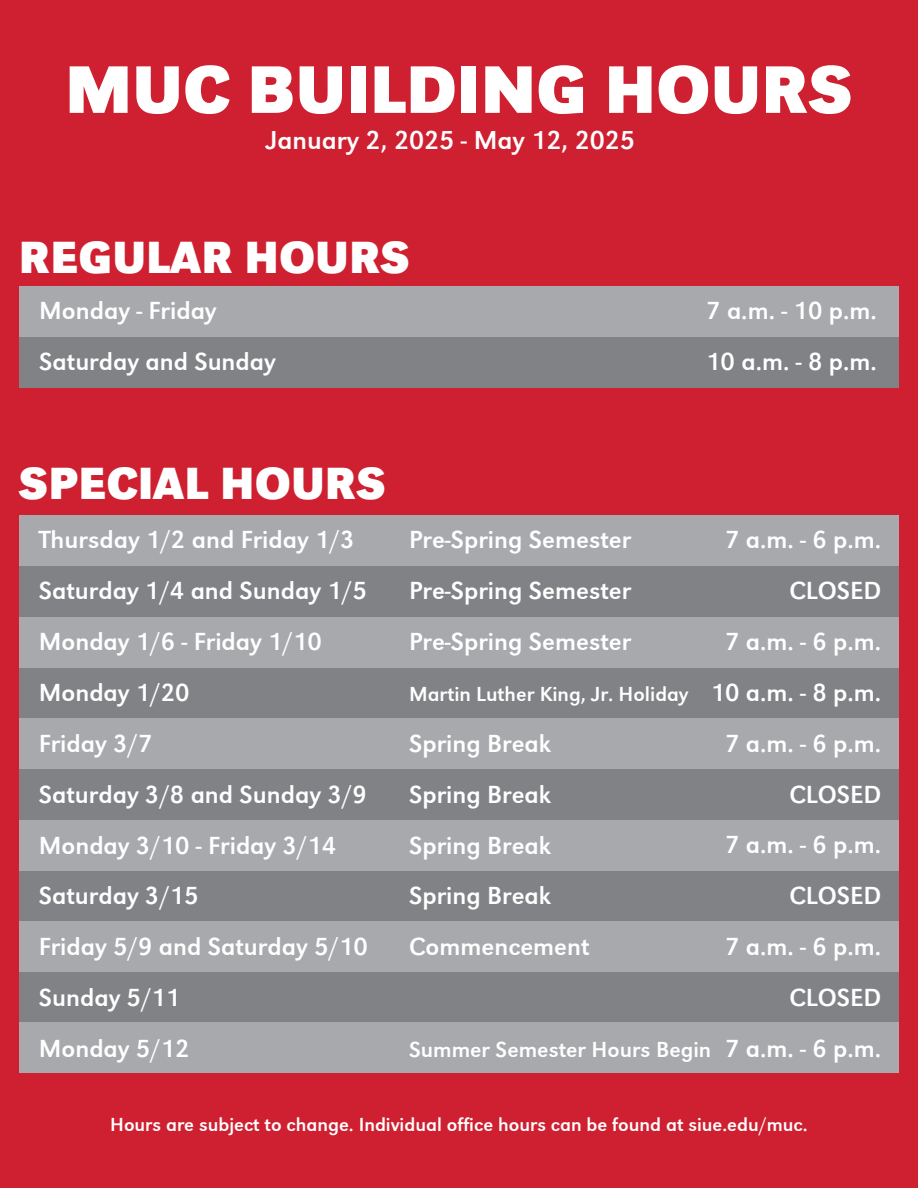
<style>
.page{position:relative;width:918px;height:1188px;background:#cf2031}
.page>*{position:absolute;margin:0;border:0;box-sizing:border-box;transform-origin:0 0}
.t1{font:69.75px "URW Grotesk Regular 4";color:#fff}
.t2{font:46.5px "URW Grotesk Regular 4";color:#fff}
.t3{font:26.7px "URW Grotesk Regular 2";color:#fff}
.t4{font:25.5px/50.8px "URW Grotesk Regular 2";color:#fff}
.t5{font:22.5px "URW Grotesk Regular 2";color:#fff}
.t6{font:21px "URW Grotesk Regular 2";color:#fff}
.t7{font:19.5px "URW Grotesk Regular 2";color:#fff}
</style>
<div class="page">
<div style="left:19px;top:971px;width:880px;height:51px;background:#808285"></div>
<div style="left:19px;top:515px;width:880px;height:51px;background:#a8a9ad"></div>
<div style="left:19px;top:566px;width:880px;height:51px;background:#808285"></div>
<div style="left:19px;top:617px;width:880px;height:51px;background:#a8a9ad"></div>
<div style="left:19px;top:286px;width:879px;height:51px;background:#a8a9ad"></div>
<div style="left:19px;top:337px;width:879px;height:51px;background:#808285"></div>
<div style="left:19px;top:668px;width:880px;height:51px;background:#808285"></div>
<div style="left:19px;top:718px;width:880px;height:51px;background:#a8a9ad"></div>
<div style="left:19px;top:769px;width:880px;height:51px;background:#808285"></div>
<div style="left:19px;top:820px;width:880px;height:51px;background:#a8a9ad"></div>
<div style="left:19px;top:871px;width:880px;height:51px;background:#808285"></div>
<div style="left:19px;top:921px;width:880px;height:51px;background:#a8a9ad"></div>
<div style="left:19px;top:1022px;width:880px;height:51px;background:#a8a9ad"></div>
<h1 class="t1" style="left:65px;top:48px;width:789px">MUC BUILDING HOURS</h1>
<p class="t3" style="left:266px;top:125px;width:370px">January 2, 2025 - May 12, 2025</p>
<h2 class="t2" style="left:19px;top:230px;width:393px">REGULAR HOURS</h2>
<p class="t4" style="left:39px;top:285px;width:238px;line-height:51.3px">Monday - Friday<br>Saturday and Sunday</p>
<p class="t4" style="left:706px;top:285px;width:172px;line-height:51.3px">7 a.m. - 10 p.m.<br>10 a.m. - 8 p.m.</p>
<h2 class="t2" style="left:19px;top:456px;width:369px">SPECIAL HOURS</h2>
<p class="t4" style="left:39px;top:515px;width:330px">Thursday 1/2 and Friday 1/3<br>Saturday 1/4 and Sunday 1/5<br>Monday 1/6 - Friday 1/10<br>Monday 1/20<br>Friday 3/7<br>Saturday 3/8 and Sunday 3/9<br>Monday 3/10 - Friday 3/14<br>Saturday 3/15<br>Friday 5/9 and Saturday 5/10<br>Sunday 5/11<br>Monday 5/12</p>
<p class="t4" style="left:711px;top:515px;width:172px;text-align:right">7 a.m. - 6 p.m.<br>CLOSED<br>7 a.m. - 6 p.m.<br>10 a.m. - 8 p.m.<br>7 a.m. - 6 p.m.<br>CLOSED<br>7 a.m. - 6 p.m.<br>CLOSED<br>7 a.m. - 6 p.m.<br>CLOSED<br>7 a.m. - 6 p.m.</p>
<p class="t4" style="left:409px;top:514px;width:224px;text-align:justify">Pre-Spring Semester Pre-Spring Semester Pre-Spring Semester</p>
<p class="t6" style="left:409px;top:682px;width:281px">Martin Luther King, Jr. Holiday</p>
<p class="t4" style="left:409px;top:718px;width:182px">Spring Break<br>Spring Break<br>Spring Break<br>Spring Break<br>Commencement</p>
<p class="t5" style="left:409px;top:1037px;width:304px">Summer Semester Hours Begin</p>
<p class="t7" style="left:110px;top:1114px;width:699px">Hours are subject to change. Individual office hours can be found at siue.edu/muc.</p>
</div>
